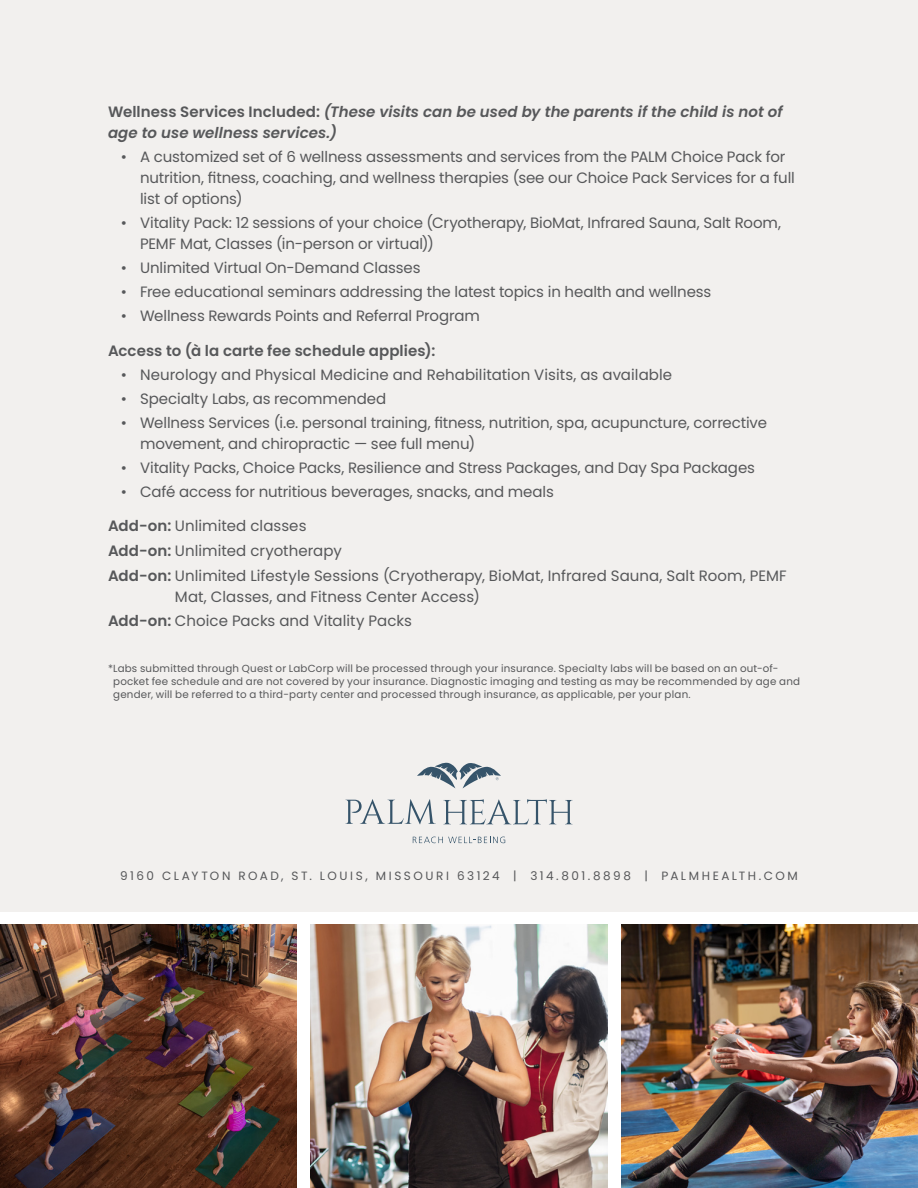
<style>
.page{position:relative;width:918px;height:1188px;background:#fff}
.page>*{position:absolute;margin:0;border:0;box-sizing:border-box;transform-origin:0 0}
.t1{font:15px/21px "Poppins";letter-spacing:-.01em;color:#57585a}
.t2{font:italic 600 15px/21px "Poppins";letter-spacing:.005em;color:#57585a}
.t3{font:600 15px "Poppins";letter-spacing:.005em;color:#57585a}
.t4{font:12px "Poppins";letter-spacing:.205em;color:#57585a}
.t5{font:10.35px/13.2px "Poppins";letter-spacing:.02em;color:#57585a}
.s1{font-style:normal}
.s2{font-weight:600}
</style>
<div class="page">
<div style="left:0;top:0;width:918px;height:911px;background:#f2f0ee"></div>
<svg style="left:417px;top:762px;width:84px;height:26px"></svg>
<svg style="left:345px;top:799px;width:91px;height:25px"></svg>
<svg style="left:443px;top:799px;width:130px;height:25px"></svg>
<svg style="left:413px;top:837px;width:92px;height:6px"></svg>
<img style="left:0;top:925px;width:297px;height:263px">
<img style="left:621px;top:925px;width:297px;height:263px">
<img style="left:310px;top:925px;width:298px;height:263px">
<p class="t2" style="left:108px;top:101px;width:676px"><span class="s1">Wellness Services Included:</span> (These visits can be used by the parents if the child is not of age to use wellness services.)</p>
<p class="t1" style="left:140px;top:146px;width:656px;text-indent:-19px">• A customized set of 6 wellness assessments and services from the PALM Choice Pack for nutrition, fitness, coaching, and wellness therapies (see our Choice Pack Services for a full list of options)</p>
<p class="t1" style="left:140px;top:212px;width:642px;text-indent:-19px">• Vitality Pack: 12 sessions of your choice (Cryotherapy, BioMat, Infrared Sauna, Salt Room,<br>PEMF Mat, Classes (in-person or virtual))</p>
<p class="t1" style="left:121px;top:258px;width:301px">• Unlimited Virtual On-Demand Classes</p>
<p class="t1" style="left:121px;top:282px;width:592px">• Free educational seminars addressing the latest topics in health and wellness</p>
<p class="t1" style="left:121px;top:306px;width:361px">• Wellness Rewards Points and Referral Program</p>
<p class="t3" style="left:108px;top:342px;width:329px">Access to (à la carte fee schedule applies):</p>
<p class="t1" style="left:121px;top:364px;width:553px">• Neurology and Physical Medicine and Rehabilitation Visits, as available</p>
<p class="t1" style="left:121px;top:388px;width:267px">• Specialty Labs, as recommended</p>
<p class="t1" style="left:140px;top:412px;width:628px;text-indent:-19px">• Wellness Services (i.e. personal training, fitness, nutrition, spa, acupuncture, corrective movement, and chiropractic — see full menu)</p>
<p class="t1" style="left:121px;top:457px;width:636px">• Vitality Packs, Choice Packs, Resilience and Stress Packages, and Day Spa Packages</p>
<p class="t1" style="left:121px;top:481px;width:435px">• Café access for nutritious beverages, snacks, and meals</p>
<p class="t1" style="left:108px;top:515px;width:200px"><span class="s2">Add-on:</span> Unlimited classes</p>
<p class="t1" style="left:108px;top:540px;width:235px"><span class="s2">Add-on:</span> Unlimited cryotherapy</p>
<p class="t1" style="left:175px;top:565px;width:613px;text-indent:-67px"><span class="s2">Add-on:</span> Unlimited Lifestyle Sessions (Cryotherapy, BioMat, Infrared Sauna, Salt Room, PEMF<br>Mat, Classes, and Fitness Center Access)</p>
<p class="t1" style="left:108px;top:611px;width:305px"><span class="s2">Add-on:</span> Choice Packs and Vitality Packs</p>
<p class="t5" style="left:113px;top:662px;width:688px;text-indent:-5px">*Labs submitted through Quest or LabCorp will be processed through your insurance. Specialty labs will be based on an out-of&shy;pocket fee schedule and are not covered by your insurance. Diagnostic imaging and testing as may be recommended by age and gender, will be referred to a third-party center and processed through insurance, as applicable, per your plan.</p>
<p class="t4" style="left:120px;top:868px;width:679px">9160 CLAYTON ROAD, ST. LOUIS, MISSOURI 63124 | 314.801.8898 | PALMHEALTH.COM</p>
</div>
